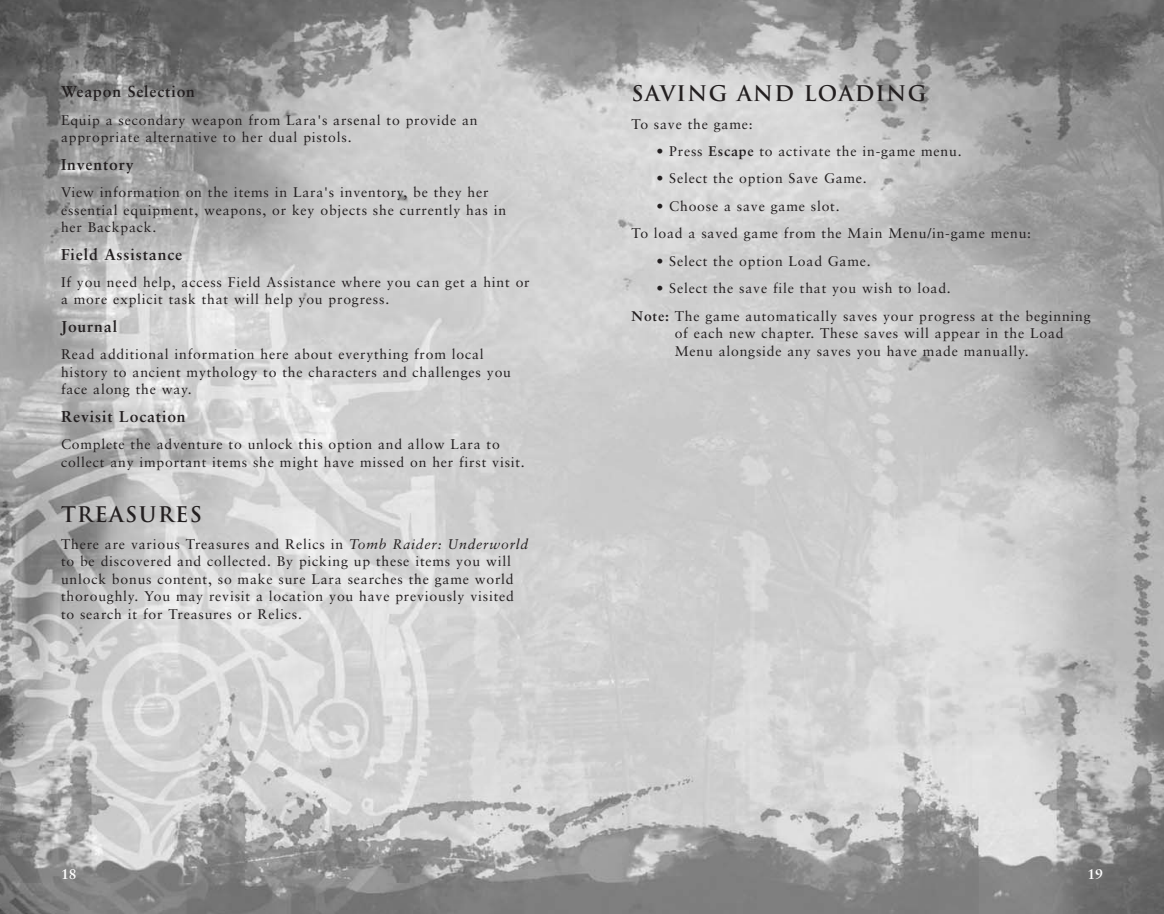
<style>
.page{position:relative;width:1164px;height:914px;background:#fff}
.page>*{position:absolute;margin:0;border:0;box-sizing:border-box;transform-origin:0 0}
.t1{font:700 21px "Trajan";letter-spacing:.065em;color:#231f20}
.t2{font:700 15.75px "Sabon";letter-spacing:.055em;color:#231f20}
.t3{font:14px/17.5px "Sabon";letter-spacing:.055em;color:#231f20}
.t4{font:700 14px "Sabon";color:#fff}
.s1{font-style:italic}
.s2{font-weight:700}
</style>
<div class="page">
<img style="left:0;top:0;width:1164px;height:914px">
<p class="t2" style="left:61px;top:85px;width:136px">Weapon Selection</p>
<p class="t3" style="left:61px;top:112px;width:418px">Equip a secondary weapon from Lara's arsenal to provide an appropriate alternative to her dual pistols.</p>
<p class="t2" style="left:61px;top:158px;width:74px">Inventory</p>
<p class="t3" style="left:61px;top:185px;width:447px">View information on the items in Lara's inventory, be they her essential equipment, weapons, or key objects she currently has in her Backpack.</p>
<p class="t2" style="left:61px;top:248px;width:123px">Field Assistance</p>
<p class="t3" style="left:61px;top:275px;width:470px">If you need help, access Field Assistance where you can get a hint or a more explicit task that will help you progress.</p>
<p class="t2" style="left:61px;top:320px;width:58px">Journal</p>
<p class="t3" style="left:61px;top:347px;width:451px">Read additional information here about everything from local history to ancient mythology to the characters and challenges you face along the way.</p>
<p class="t2" style="left:61px;top:410px;width:126px">Revisit Location</p>
<p class="t3" style="left:61px;top:437px;width:465px">Complete the adventure to unlock this option and allow Lara to collect any important items she might have missed on her first visit.</p>
<h1 class="t1" style="left:61px;top:502px;width:143px">TREASURES</h1>
<p class="t3" style="left:61px;top:536px;width:469px">There are various Treasures and Relics in <span class="s1">Tomb Raider: Underworld </span>to be discovered and collected. By picking up these items you will unlock bonus content, so make sure Lara searches the game world thoroughly. You may revisit a location you have previously visited to search it for Treasures or Relics.</p>
<h1 class="t1" style="left:631px;top:82px;width:296px">SAVING AND LOADING</h1>
<p class="t3" style="left:631px;top:116px;width:123px">To save the game:</p>
<p class="t3" style="left:656px;top:144px;width:307px">• Press <span class="s2">Escape</span> to activate the in-game menu.</p>
<p class="t3" style="left:656px;top:171px;width:212px">• Select the option Save Game.</p>
<p class="t3" style="left:631px;top:193px;width:401px;line-height:27.5px;text-indent:25px">• Choose a save game slot.<br>To load a saved game from the Main Menu/in-game menu:</p>
<p class="t3" style="left:656px;top:253px;width:216px">• Select the option Load Game.</p>
<p class="t3" style="left:631px;top:276px;width:461px;line-height:27.5px;text-indent:25px">• Select the save file that you wish to load.<br><span class="s2">Note:</span> The game automatically saves your progress at the beginning</p>
<p class="t3" style="left:675px;top:326px;width:390px">of each new chapter. These saves will appear in the Load<br>Menu alongside any saves you have made manually.</p>
<p class="t4" style="left:61px;top:868px;width:17px">18</p>
<p class="t4" style="left:1087px;top:868px;width:17px">19</p>
</div>
